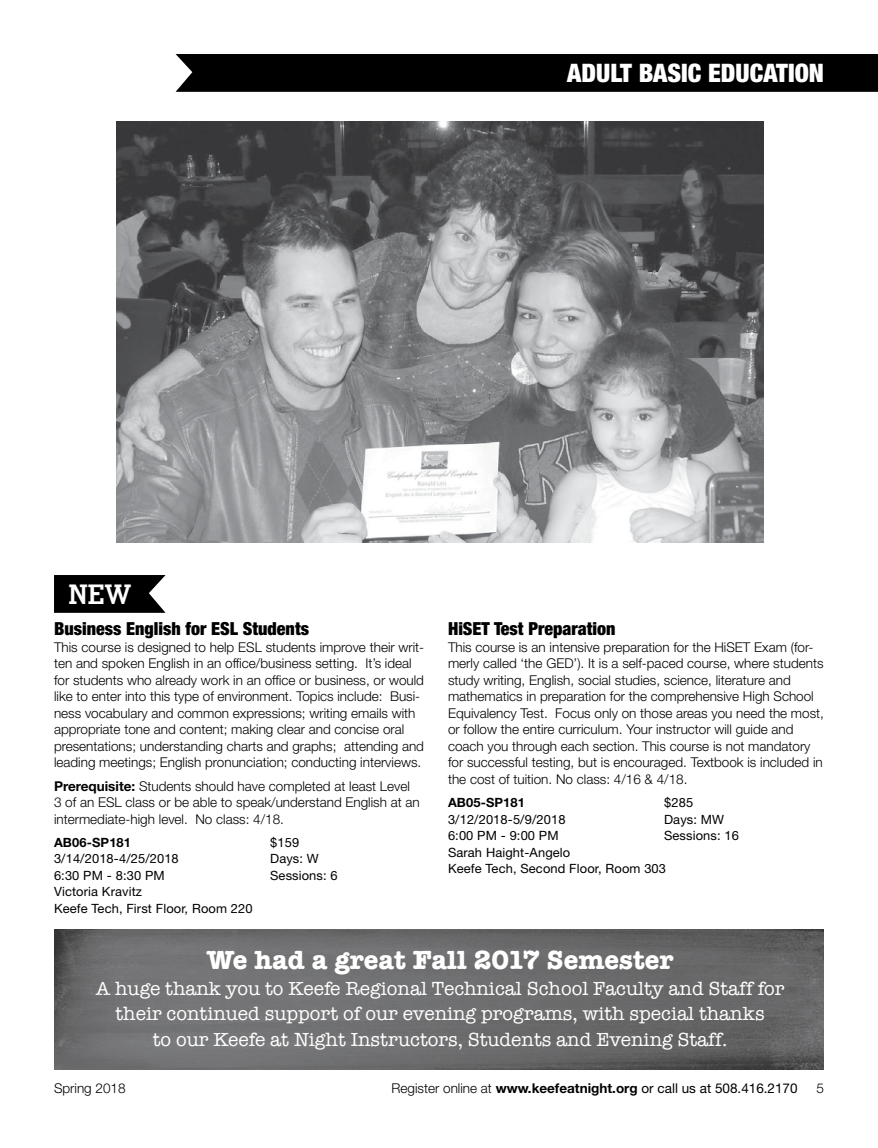
<style>
.page{position:relative;width:878px;height:1148px;background:#fff}
.page>*{position:absolute;margin:0;border:0;box-sizing:border-box;transform-origin:0 0}
.t1{font:700 27px "American Typewriter";color:#fff}
.t2{font:700 27px "Memphis LT Std";color:#fff}
.t3{font:900 condensed 25.5px "Helvetica Neue LT Std";color:#fff}
.t4{font:19.5px/25.5px "American Typewriter";color:#fff;text-align:center}
.t5{font:900 condensed 18px "Helvetica Neue LT Std";color:#000}
.t6{font:300 13.5px/16.5px "Helvetica Neue LT Std";color:#000}
.t7{font:13.5px "Helvetica Neue LT Std";color:#000}
.t8{font:12.75px/16.5px "Helvetica Neue LT Std";letter-spacing:.01em;color:#000}
.t9{font:700 12.75px "Helvetica Neue LT Std";letter-spacing:.01em;color:#000}
.s1{font-weight:700}
.s2{font-weight:300}
</style>
<div class="page">
<div style="left:176px;top:54px;width:702px;height:38px;background:#000"></div>
<svg style="left:54px;top:575px;width:112px;height:38px;background:#151515"></svg>
<img style="left:117px;top:122px;width:646px;height:420px">
<img style="left:54px;top:929px;width:770px;height:140px">
<h2 class="t3" style="left:567px;top:57px;width:258px">ADULT BASIC EDUCATION</h2>
<h1 class="t2" style="left:68px;top:577px;width:64px">NEW</h1>
<h3 class="t5" style="left:54px;top:617px;width:256px">Business English for ESL Students</h3>
<p class="t6" style="left:54px;top:638px;width:372px">This course is designed to help ESL students improve their writ&shy;ten and spoken English in an office/business setting. It’s ideal for students who already work in an office or business, or would like to enter into this type of environment. Topics include: Busi&shy;ness vocabulary and common expressions; writing emails with appropriate tone and content; making clear and concise oral presentations; understanding charts and graphs; attending and leading meetings; English pronunciation; conducting interviews.</p>
<p class="t6" style="left:54px;top:777px;width:367px"><span class="s1">Prerequisite:</span> Students should have completed at least Level<br>3 of an ESL class or be able to speak/understand English at an intermediate-high level. No class: 4/18.</p>
<p class="t9" style="left:54px;top:834px;width:79px">AB06-SP181</p>
<p class="t8" style="left:270px;top:834px;width:31px">$159</p>
<p class="t8" style="left:54px;top:850px;width:126px">3/14/2018-4/25/2018</p>
<p class="t8" style="left:270px;top:850px;width:50px">Days: W</p>
<p class="t8" style="left:54px;top:867px;width:112px">6:30 PM - 8:30 PM</p>
<p class="t8" style="left:270px;top:867px;width:69px">Sessions: 6</p>
<p class="t8" style="left:54px;top:883px;width:200px">Victoria Kravitz<br>Keefe Tech, First Floor, Room 220</p>
<h3 class="t5" style="left:448px;top:617px;width:169px">HiSET Test Preparation</h3>
<p class="t6" style="left:448px;top:638px;width:377px">This course is an intensive preparation for the HiSET Exam (for&shy;merly called ‘the GED’). It is a self-paced course, where students study writing, English, social studies, science, literature and mathematics in preparation for the comprehensive High School Equivalency Test. Focus only on those areas you need the most, or follow the entire curriculum. Your instructor will guide and coach you through each section. This course is not mandatory for successful testing, but is encouraged. Textbook is included in the cost of tuition. No class: 4/16 &amp; 4/18.</p>
<p class="t9" style="left:448px;top:794px;width:79px">AB05-SP181</p>
<p class="t8" style="left:664px;top:794px;width:31px">$285</p>
<p class="t8" style="left:448px;top:810px;width:119px">3/12/2018-5/9/2018</p>
<p class="t8" style="left:664px;top:810px;width:62px">Days: MW</p>
<p class="t8" style="left:448px;top:827px;width:112px">6:00 PM - 9:00 PM</p>
<p class="t8" style="left:664px;top:827px;width:76px">Sessions: 16</p>
<p class="t8" style="left:448px;top:843px;width:219px">Sarah Haight-Angelo<br>Keefe Tech, Second Floor, Room 303</p>
<h1 class="t1" style="left:207px;top:936px;width:468px">We had a great Fall 2017 Semester</h1>
<h3 class="t4" style="left:96px;top:974px;width:690px">A huge thank you to Keefe Regional Technical School Faculty and Staff for their continued support of our evening programs, with special thanks<br>to our Keefe at Night Instructors, Students and Evening Staff.</h3>
<p class="t6" style="left:54px;top:1079px;width:73px">Spring 2018</p>
<p class="t7" style="left:391px;top:1080px;width:407px"><span class="s2">Register online at</span> <span class="s1">www.keefeatnight.org</span> or call us at 508.416.2170</p>
<p class="t6" style="left:816px;top:1079px;width:9px">5</p>
</div>
